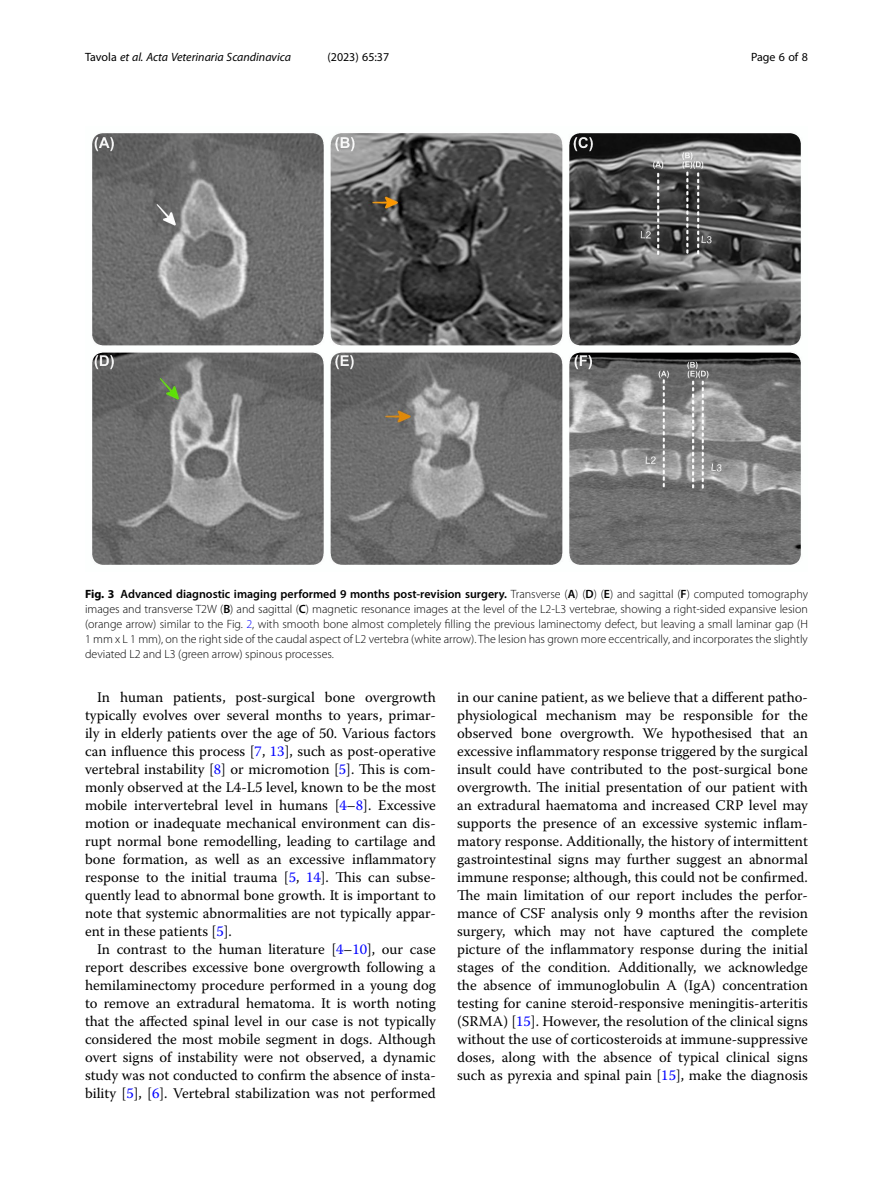
<style>
.page{position:relative;width:893px;height:1191px;background:#fff}
.page>*{position:absolute;margin:0;border:0;box-sizing:border-box;transform-origin:0 0}
.Body_Text_Indent{font:14.7px/18px "Warnock Pro";color:#000;text-align:justify}
.Figure_Caption{font:300 12px/15px "Myriad Pro";color:#000;text-align:justify}
.t1{font:italic 12px "Myriad Pro";color:#000}
.t2{font:12px "Myriad Pro";color:#000}
.s1{font-style:normal}
.s2{font-weight:700}
.s3{font-weight:600}
.s4{color:#00f}
</style>
<div class="page">
<img style="left:92px;top:133px;width:709px;height:432px">
<p class="t1" style="left:85px;top:50px;width:207px"><span class="s1">Tavola</span> et al. Acta Veterinaria Scandinavica</p>
<p class="t2" style="left:327px;top:50px;width:63px">(2023) 65:37</p>
<p class="t2" style="left:751px;top:50px;width:58px">Page 6 of 8</p>
<p class="Figure_Caption" style="left:85px;top:587px;width:724px"><span class="s2">Fig. 3</span> <span class="s3">Advanced diagnostic imaging performed 9 months post-revision surgery.</span> Transverse (<span class="s3">A</span>) (<span class="s3">D</span>) (<span class="s3">E</span>) and sagittal (<span class="s3">F</span>) computed tomography images and transverse T2W (<span class="s3">B</span>) and sagittal (<span class="s3">C</span>) magnetic resonance images at the level of the L2-L3 vertebrae, showing a right-sided expansive lesion (orange arrow) similar to the Fig. <span class="s4">2</span>, with smooth bone almost completely filling the previous laminectomy defect, but leaving a small laminar gap (H 1 mm x L 1 mm), on the right side of the caudal aspect of L2 vertebra (white arrow). The lesion has grown more eccentrically, and incorporates the slightly deviated L2 and L3 (green arrow) spinous processes.</p>
<p class="Body_Text_Indent" style="left:85px;top:688px;width:352px;text-indent:12px">In human patients, post-surgical bone overgrowth typically evolves over several months to years, primar&shy;ily in elderly patients over the age of 50. Various factors can influence this process [<span class="s4">7</span>, <span class="s4">13</span>], such as post-operative vertebral instability [<span class="s4">8</span>] or micromotion [<span class="s4">5</span>]. This is com&shy;monly observed at the L4-L5 level, known to be the most mobile intervertebral level in humans [<span class="s4">4</span>–<span class="s4">8</span>]. Excessive motion or inadequate mechanical environment can dis&shy;rupt normal bone remodelling, leading to cartilage and bone formation, as well as an excessive inflammatory response to the initial trauma [<span class="s4">5</span>, <span class="s4">14</span>]. This can subse&shy;quently lead to abnormal bone growth. It is important to note that systemic abnormalities are not typically appar&shy;ent in these patients [<span class="s4">5</span>].</p>
<p class="Body_Text_Indent" style="left:85px;top:940px;width:352px;text-indent:12px">In contrast to the human literature [<span class="s4">4</span>–<span class="s4">10</span>], our case report describes excessive bone overgrowth following a hemilaminectomy procedure performed in a young dog to remove an extradural hematoma. It is worth noting that the affected spinal level in our case is not typically considered the most mobile segment in dogs. Although overt signs of instability were not observed, a dynamic study was not conducted to confirm the absence of insta&shy;bility [<span class="s4">5</span>], [<span class="s4">6</span>]. Vertebral stabilization was not performed</p>
<p class="Body_Text_Indent" style="left:457px;top:688px;width:352px">in our canine patient, as we believe that a different patho&shy;physiological mechanism may be responsible for the observed bone overgrowth. We hypothesised that an excessive inflammatory response triggered by the surgical insult could have contributed to the post-surgical bone overgrowth. The initial presentation of our patient with an extradural haematoma and increased CRP level may supports the presence of an excessive systemic inflam&shy;matory response. Additionally, the history of intermittent gastrointestinal signs may further suggest an abnormal immune response; although, this could not be confirmed.<br>The main limitation of our report includes the perfor&shy;mance of CSF analysis only 9 months after the revision surgery, which may not have captured the complete picture of the inflammatory response during the initial stages of the condition. Additionally, we acknowledge the absence of immunoglobulin A (IgA) concentration testing for canine steroid-responsive meningitis-arteritis (SRMA) [<span class="s4">15</span>]. However, the resolution of the clinical signs without the use of corticosteroids at immune-suppressive doses, along with the absence of typical clinical signs such as pyrexia and spinal pain [<span class="s4">15</span>], make the diagnosis</p>
</div>
